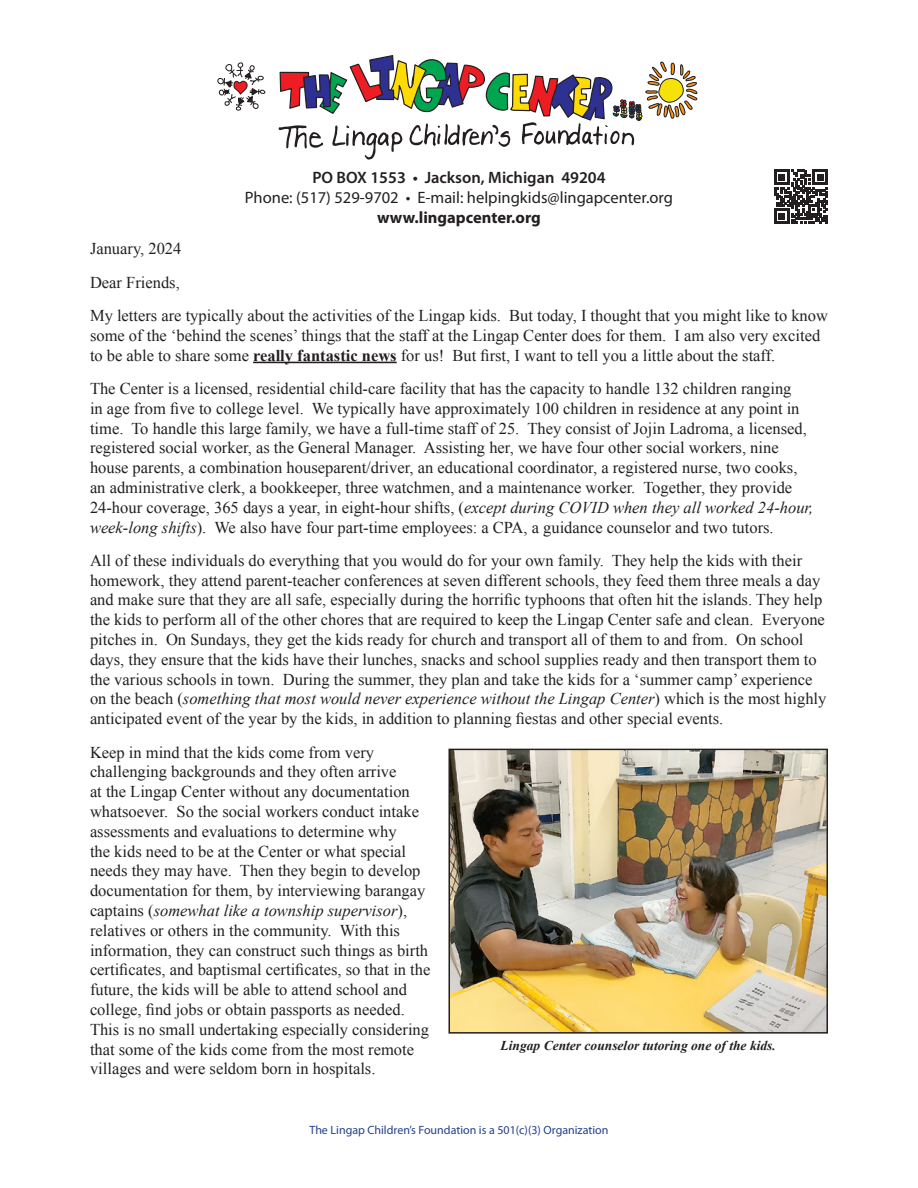
<style>
.page{position:relative;width:918px;height:1188px;background:#fff}
.page>*{position:absolute;margin:0;border:0;box-sizing:border-box;transform-origin:0 0}
.t1{font:16.5px/19.8px "Times New Roman";color:#231f20}
.t2{font:16.5px "Myriad Pro";color:#231f20}
.t3{font:600 16.5px "Myriad Pro";color:#231f20}
.t4{font:700 16.5px "Myriad Pro";color:#231f20}
.t5{font:italic 700 13.5px "Times New Roman";color:#231f20}
.t6{font:12px "Myriad Pro";color:#253f8e}
.s1{font-weight:700}
.s2{font-style:italic}
</style>
<div class="page">
<svg style="left:278px;top:55px;width:420px;height:105px"></svg>
<svg style="left:217px;top:62px;width:49px;height:49px"></svg>
<svg style="left:774px;top:170px;width:54px;height:54px"></svg>
<hr style="left:253px;top:362px;width:144px;height:1px;background:#231f20">
<img style="left:451px;top:752px;width:374px;height:279px">
<div style="left:448px;top:749px;width:380px;height:285px;border:2px solid #231f20"></div>
<p class="t3" style="left:312px;top:167px;width:295px">PO BOX 1553 • Jackson, Michigan 49204</p>
<p class="t2" style="left:245px;top:187px;width:430px">Phone: (517) 529-9702 • E-mail: helpingkids@lingapcenter.org</p>
<p class="t4" style="left:377px;top:207px;width:165px">www.lingapcenter.org</p>
<p class="t1" style="left:90px;top:239px;width:93px">January, 2024</p>
<p class="t1" style="left:90px;top:272px;width:91px">Dear Friends,</p>
<p class="t1" style="left:90px;top:305px;width:740px">My letters are typically about the activities of the Lingap kids. But today, I thought that you might like to know some of the ‘behind the scenes’ things that the staff at the Lingap Center does for them. I am also very excited to be able to share some <span class="s1">really fantastic news</span> for us! But first, I want to tell you a little about the staff.</p>
<p class="t1" style="left:90px;top:378px;width:725px">The Center is a licensed, residential child-care facility that has the capacity to handle 132 children ranging<br>in age from five to college level. We typically have approximately 100 children in residence at any point in time. To handle this large family, we have a full-time staff of 25. They consist of Jojin Ladroma, a licensed, registered social worker, as the General Manager. Assisting her, we have four other social workers, nine house parents, a combination houseparent/driver, an educational coordinator, a registered nurse, two cooks, an administrative clerk, a bookkeeper, three watchmen, and a maintenance worker. Together, they provide 24-hour coverage, 365 days a year, in eight-hour shifts, (<span class="s2">except during COVID when they all worked 24-hour, week-long shifts</span>). We also have four part-time employees: a CPA, a guidance counselor and two tutors.</p>
<p class="t1" style="left:90px;top:550px;width:738px">All of these individuals do everything that you would do for your own family. They help the kids with their homework, they attend parent-teacher conferences at seven different schools, they feed them three meals a day and make sure that they are all safe, especially during the horrific typhoons that often hit the islands. They help the kids to perform all of the other chores that are required to keep the Lingap Center safe and clean. Everyone pitches in. On Sundays, they get the kids ready for church and transport all of them to and from. On school days, they ensure that the kids have their lunches, snacks and school supplies ready and then transport them to the various schools in town. During the summer, they plan and take the kids for a ‘summer camp’ experience on the beach (<span class="s2">something that most would never experience without the Lingap Center</span>) which is the most highly anticipated event of the year by the kids, in addition to planning fiestas and other special events.</p>
<p class="t1" style="left:90px;top:742px;width:342px">Keep in mind that the kids come from very challenging backgrounds and they often arrive<br>at the Lingap Center without any documentation whatsoever. So the social workers conduct intake assessments and evaluations to determine why<br>the kids need to be at the Center or what special needs they may have. Then they begin to develop documentation for them, by interviewing barangay captains (<span class="s2">somewhat like a township supervisor</span>), relatives or others in the community. With this information, they can construct such things as birth certificates, and baptismal certificates, so that in the future, the kids will be able to attend school and college, find jobs or obtain passports as needed.<br>This is no small undertaking especially considering that some of the kids come from the most remote villages and were seldom born in hospitals.</p>
<p class="t5" style="left:501px;top:1036px;width:277px">Lingap Center counselor tutoring one of the kids.</p>
<p class="t6" style="left:309px;top:1123px;width:301px">The Lingap Children’s Foundation is a 501(c)(3) Organization</p>
</div>
